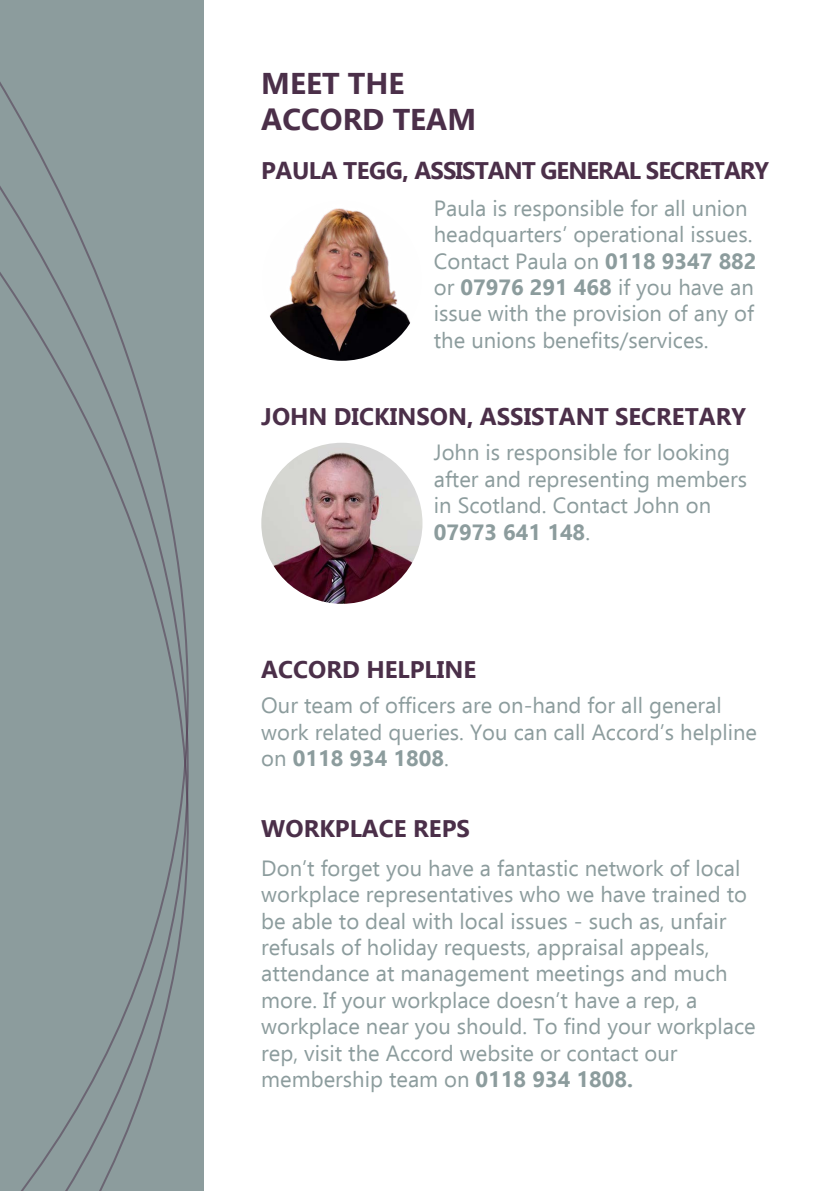
<style>
.page{position:relative;width:840px;height:1191px;background:#fff}
.page>*{position:absolute;margin:0;border:0;box-sizing:border-box;transform-origin:0 0}
.t1{font:700 30px/36px "Ebrima";color:#4b2f49}
.t2{font:700 24px "Ebrima";color:#4b2f49}
.t3{font:700 24px "Ebrima";letter-spacing:-.04em;color:#4b2f49}
.t4{font:22px/26.4px "Ebrima";color:#8c9c9d}
.s1{font-weight:700}
</style>
<div class="page">
<img style="left:261px;top:200px;width:161px;height:161px;border-radius:81px">
<img style="left:261px;top:443px;width:161px;height:161px;border-radius:81px">
<svg style="left:0;top:0;width:375px;height:1191px"></svg>
<h1 class="t1" style="left:261px;top:64px;width:216px">MEET THE<br>ACCORD TEAM</h1>
<p class="t3" style="left:261px;top:152px;width:509px">PAULA TEGG, ASSISTANT GENERAL SECRETARY</p>
<p class="t4" style="left:433px;top:194px;width:324px">Paula is responsible for all union headquarters’ operational issues.<br>Contact Paula on <span class="s1">0118 9347 882 </span>or <span class="s1">07976 291 468</span> if you have an issue with the provision of any of the unions benefits/services.</p>
<p class="t2" style="left:261px;top:398px;width:486px">JOHN DICKINSON, ASSISTANT SECRETARY</p>
<p class="t4" style="left:433px;top:439px;width:314px">John is responsible for looking after and representing members in Scotland. Contact John on<br><span class="s1">07973 641 148</span>.</p>
<p class="t2" style="left:261px;top:651px;width:216px">ACCORD HELPLINE</p>
<p class="t4" style="left:261px;top:691px;width:497px">Our team of officers are on-hand for all general work related queries. You can call Accord’s helpline on <span class="s1">0118 934 1808</span>.</p>
<p class="t2" style="left:261px;top:809px;width:210px">WORKPLACE REPS</p>
<p class="t4" style="left:261px;top:854px;width:495px">Don’t forget you have a fantastic network of local workplace representatives who we have trained to be able to deal with local issues - such as, unfair refusals of holiday requests, appraisal appeals, attendance at management meetings and much more. If your workplace doesn’t have a rep, a workplace near you should. To find your workplace rep, visit the Accord website or contact our membership team on <span class="s1">0118 934 1808.</span></p>
</div>
